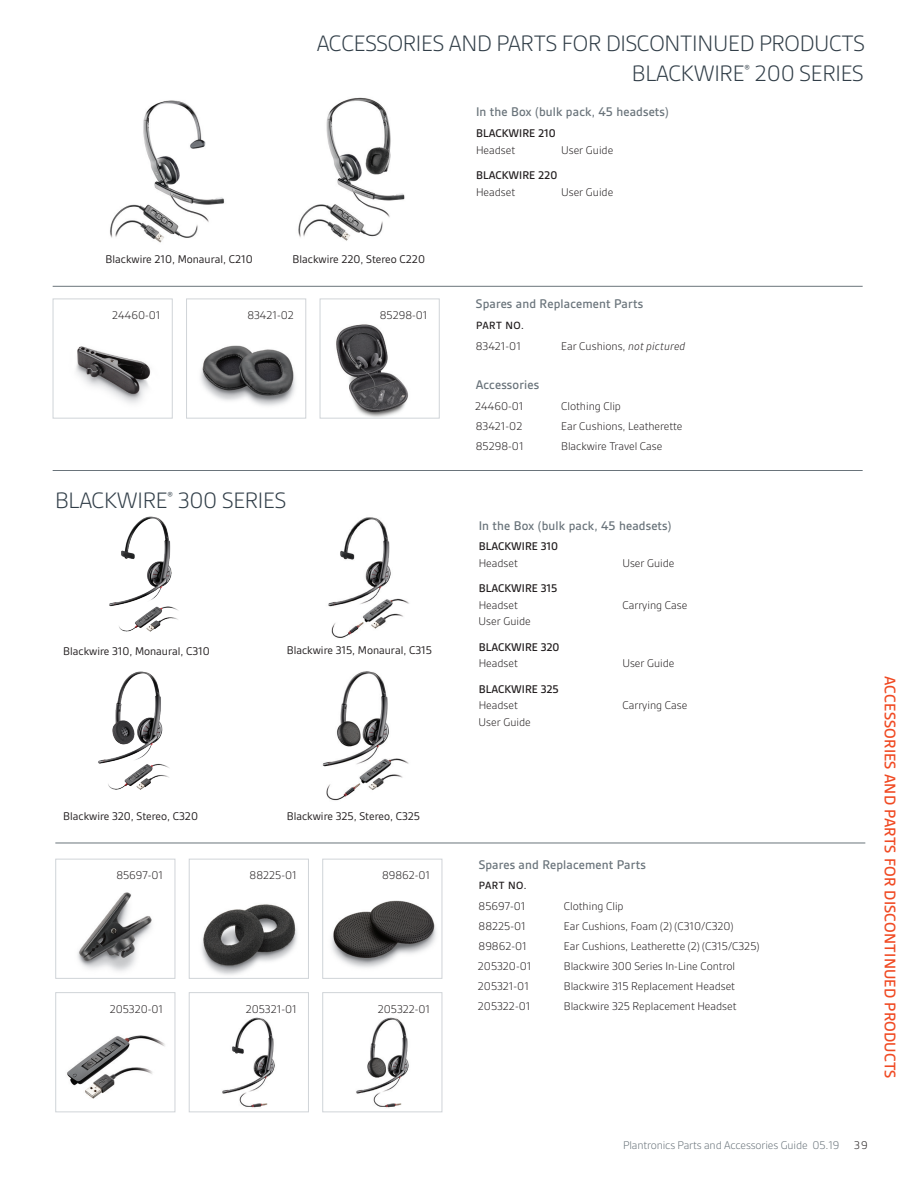
<style>
.page{position:relative;width:918px;height:1188px;background:#fff}
.page>*{position:absolute;margin:0;border:0;box-sizing:border-box;transform-origin:0 0}
._1__Page_Header_LEFT{font:300 24px "Gesta";letter-spacing:-.01em;color:#313e48}
._3__org_vertical_typ{font:500 16.5px "Gesta";letter-spacing:.01em;color:#f04a23}
._4__Gray_subhead{font:500 13.5px "Gesta";letter-spacing:.01em;color:#6a747b}
.C__Line_Items_Listin{font:300 12px "Gesta";color:#231f20}
.C__Line_Items_Listin-2{font:12px "Gesta";color:#231f20}
.C__Line_Items_Listin-3{font:500 12px/16.5px "Gesta";color:#231f20}
.D__Photo_Part_Number{font:300 12px "Gesta";color:#231f20}
._5__product_name_cen{font:12px "Gesta";color:#231f20}
.t1{font:300 12px "Gesta";letter-spacing:-.01em;color:#6a747b}
.B__Part_No__subhead{font:500 11.25px "Gesta";letter-spacing:.04em;color:#231f20}
.s1{font-weight:300}
.s2{font-style:italic}
.s3{color:#231f20}
</style>
<div class="page">
<hr style="left:53px;top:286px;width:810px;height:1px;background:#6a747b">
<img style="left:326px;top:97px;width:79px;height:104px">
<img style="left:298px;top:194px;width:94px;height:47px">
<img style="left:76px;top:346px;width:75px;height:58px">
<div style="left:53px;top:299px;width:120px;height:120px;border:1px solid #d0d4d8"></div>
<img style="left:200px;top:345px;width:95px;height:61px">
<div style="left:186px;top:299px;width:120px;height:120px;border:1px solid #d0d4d8"></div>
<img style="left:336px;top:324px;width:73px;height:93px">
<div style="left:320px;top:299px;width:120px;height:120px;border:1px solid #d0d4d8"></div>
<img style="left:143px;top:100px;width:82px;height:122px">
<img style="left:110px;top:197px;width:93px;height:46px">
<hr style="left:53px;top:470px;width:810px;height:1px;background:#6a747b">
<hr style="left:55px;top:843px;width:810px;height:1px;background:#6a747b">
<img style="left:331px;top:900px;width:105px;height:68px">
<div style="left:322px;top:859px;width:120px;height:120px;border:1px solid #d0d4d8"></div>
<img style="left:77px;top:892px;width:75px;height:79px">
<div style="left:55px;top:859px;width:120px;height:120px;border:1px solid #d0d4d8"></div>
<img style="left:201px;top:904px;width:96px;height:71px">
<div style="left:189px;top:859px;width:120px;height:120px;border:1px solid #d0d4d8"></div>
<img style="left:109px;top:516px;width:70px;height:116px">
<img style="left:328px;top:517px;width:81px;height:121px">
<img style="left:322px;top:671px;width:87px;height:130px">
<img style="left:98px;top:671px;width:71px;height:119px">
<img style="left:67px;top:1035px;width:98px;height:64px">
<div style="left:55px;top:992px;width:120px;height:120px;border:1px solid #d0d4d8"></div>
<img style="left:222px;top:1017px;width:53px;height:91px">
<div style="left:189px;top:992px;width:120px;height:120px;border:1px solid #d0d4d8"></div>
<img style="left:356px;top:1017px;width:53px;height:91px">
<div style="left:322px;top:992px;width:120px;height:120px;border:1px solid #d0d4d8"></div>
<p class="_1__Page_Header_LEFT" style="left:317px;top:29px;width:550px">ACCESSORIES AND PARTS FOR DISCONTINUED PRODUCTS</p>
<p class="_1__Page_Header_LEFT" style="left:632px;top:59px;width:233px">BLACKWIRE<sup>®</sup> 200 SERIES</p>
<p class="_4__Gray_subhead" style="left:476px;top:104px;width:194px">In the Box (bulk pack, 45 headsets)</p>
<p class="C__Line_Items_Listin-3" style="left:476px;top:125px;width:81px">BLACKWIRE 210<br><span class="s1">Headset</span></p>
<p class="C__Line_Items_Listin" style="left:561px;top:143px;width:54px">User Guide</p>
<p class="C__Line_Items_Listin-3" style="left:476px;top:167px;width:83px">BLACKWIRE 220</p>
<p class="C__Line_Items_Listin" style="left:476px;top:185px;width:41px">Headset</p>
<p class="C__Line_Items_Listin" style="left:561px;top:185px;width:54px">User Guide</p>
<p class="_5__product_name_cen" style="left:106px;top:252px;width:149px">Blackwire 210, Monaural, C210</p>
<p class="_5__product_name_cen" style="left:293px;top:252px;width:134px">Blackwire 220, Stereo C220</p>
<p class="D__Photo_Part_Number" style="left:112px;top:308px;width:50px">24460-01</p>
<p class="D__Photo_Part_Number" style="left:247px;top:308px;width:48px">83421-02</p>
<p class="D__Photo_Part_Number" style="left:380px;top:308px;width:49px">85298-01</p>
<p class="_1__Page_Header_LEFT" style="left:55px;top:487px;width:233px">BLACKWIRE<sup>®</sup> 300 SERIES</p>
<p class="C__Line_Items_Listin-2" style="left:63px;top:644px;width:148px">Blackwire 310, Monaural, C310</p>
<p class="C__Line_Items_Listin-2" style="left:287px;top:644px;width:147px">Blackwire 315, Monaural, C315</p>
<p class="C__Line_Items_Listin-2" style="left:63px;top:809px;width:136px">Blackwire 320, Stereo, C320</p>
<p class="C__Line_Items_Listin-2" style="left:287px;top:809px;width:135px">Blackwire 325, Stereo, C325</p>
<p class="D__Photo_Part_Number" style="left:116px;top:868px;width:48px">85697-01</p>
<p class="D__Photo_Part_Number" style="left:250px;top:868px;width:49px">88225-01</p>
<p class="D__Photo_Part_Number" style="left:382px;top:868px;width:50px">89862-01</p>
<p class="D__Photo_Part_Number" style="left:110px;top:1002px;width:55px">205320-01</p>
<p class="D__Photo_Part_Number" style="left:246px;top:1002px;width:53px">205321-01</p>
<p class="D__Photo_Part_Number" style="left:378px;top:1002px;width:54px">205322-01</p>
<p class="_4__Gray_subhead" style="left:476px;top:296px;width:169px">Spares and Replacement Parts</p>
<p class="B__Part_No__subhead" style="left:476px;top:319px;width:49px">PART NO.</p>
<p class="C__Line_Items_Listin" style="left:476px;top:339px;width:47px">83421-01</p>
<p class="C__Line_Items_Listin" style="left:561px;top:339px;width:126px">Ear Cushions, <span class="s2">not pictured</span></p>
<p class="_4__Gray_subhead" style="left:476px;top:378px;width:65px">Accessories</p>
<p class="C__Line_Items_Listin" style="left:475px;top:400px;width:50px">24460-01</p>
<p class="C__Line_Items_Listin" style="left:561px;top:400px;width:61px">Clothing Clip</p>
<p class="C__Line_Items_Listin" style="left:476px;top:420px;width:48px">83421-02</p>
<p class="C__Line_Items_Listin" style="left:561px;top:420px;width:123px">Ear Cushions, Leatherette</p>
<p class="C__Line_Items_Listin" style="left:476px;top:440px;width:49px">85298-01</p>
<p class="C__Line_Items_Listin" style="left:561px;top:440px;width:103px">Blackwire Travel Case</p>
<p class="_4__Gray_subhead" style="left:479px;top:518px;width:194px">In the Box (bulk pack, 45 headsets)</p>
<p class="C__Line_Items_Listin-3" style="left:479px;top:538px;width:81px">BLACKWIRE 310<br><span class="s1">Headset</span></p>
<p class="C__Line_Items_Listin" style="left:622px;top:556px;width:54px">User Guide</p>
<p class="C__Line_Items_Listin-3" style="left:479px;top:580px;width:80px">BLACKWIRE 315</p>
<p class="C__Line_Items_Listin" style="left:479px;top:598px;width:41px">Headset</p>
<p class="C__Line_Items_Listin" style="left:622px;top:598px;width:66px">Carrying Case</p>
<p class="C__Line_Items_Listin" style="left:479px;top:615px;width:54px">User Guide</p>
<p class="C__Line_Items_Listin-3" style="left:479px;top:639px;width:82px">BLACKWIRE 320</p>
<p class="C__Line_Items_Listin" style="left:479px;top:657px;width:41px">Headset</p>
<p class="C__Line_Items_Listin" style="left:622px;top:657px;width:54px">User Guide</p>
<p class="C__Line_Items_Listin-3" style="left:479px;top:681px;width:81px">BLACKWIRE 325</p>
<p class="C__Line_Items_Listin" style="left:479px;top:699px;width:41px">Headset</p>
<p class="C__Line_Items_Listin" style="left:622px;top:699px;width:66px">Carrying Case</p>
<p class="C__Line_Items_Listin" style="left:479px;top:715px;width:54px">User Guide</p>
<p class="_4__Gray_subhead" style="left:479px;top:857px;width:169px">Spares and Replacement Parts</p>
<p class="B__Part_No__subhead" style="left:479px;top:879px;width:49px">PART NO.</p>
<p class="C__Line_Items_Listin" style="left:479px;top:900px;width:48px">85697-01</p>
<p class="C__Line_Items_Listin" style="left:564px;top:900px;width:61px">Clothing Clip</p>
<p class="C__Line_Items_Listin" style="left:479px;top:920px;width:49px">88225-01</p>
<p class="C__Line_Items_Listin" style="left:564px;top:920px;width:171px">Ear Cushions, Foam (2) (C310/C320)</p>
<p class="C__Line_Items_Listin" style="left:479px;top:940px;width:50px">89862-01</p>
<p class="C__Line_Items_Listin" style="left:564px;top:940px;width:197px">Ear Cushions, Leatherette (2) (C315/C325)</p>
<p class="C__Line_Items_Listin" style="left:478px;top:959px;width:55px">205320-01</p>
<p class="C__Line_Items_Listin" style="left:564px;top:959px;width:173px">Blackwire 300 Series In-Line Control</p>
<p class="C__Line_Items_Listin" style="left:478px;top:979px;width:53px">205321-01</p>
<p class="C__Line_Items_Listin" style="left:564px;top:979px;width:173px">Blackwire 315 Replacement Headset</p>
<p class="C__Line_Items_Listin" style="left:478px;top:999px;width:54px">205322-01</p>
<p class="C__Line_Items_Listin" style="left:564px;top:999px;width:174px">Blackwire 325 Replacement Headset</p>
<p class="_3__org_vertical_typ" style="left:900px;top:676px;width:404px;rotate:90deg">ACCESSORIES AND PARTS FOR DISCONTINUED PRODUCTS</p>
<p class="t1" style="left:623px;top:1138px;width:246px">Plantronics Parts and Accessories Guide 05.19 <span class="s3">39</span></p>
</div>
